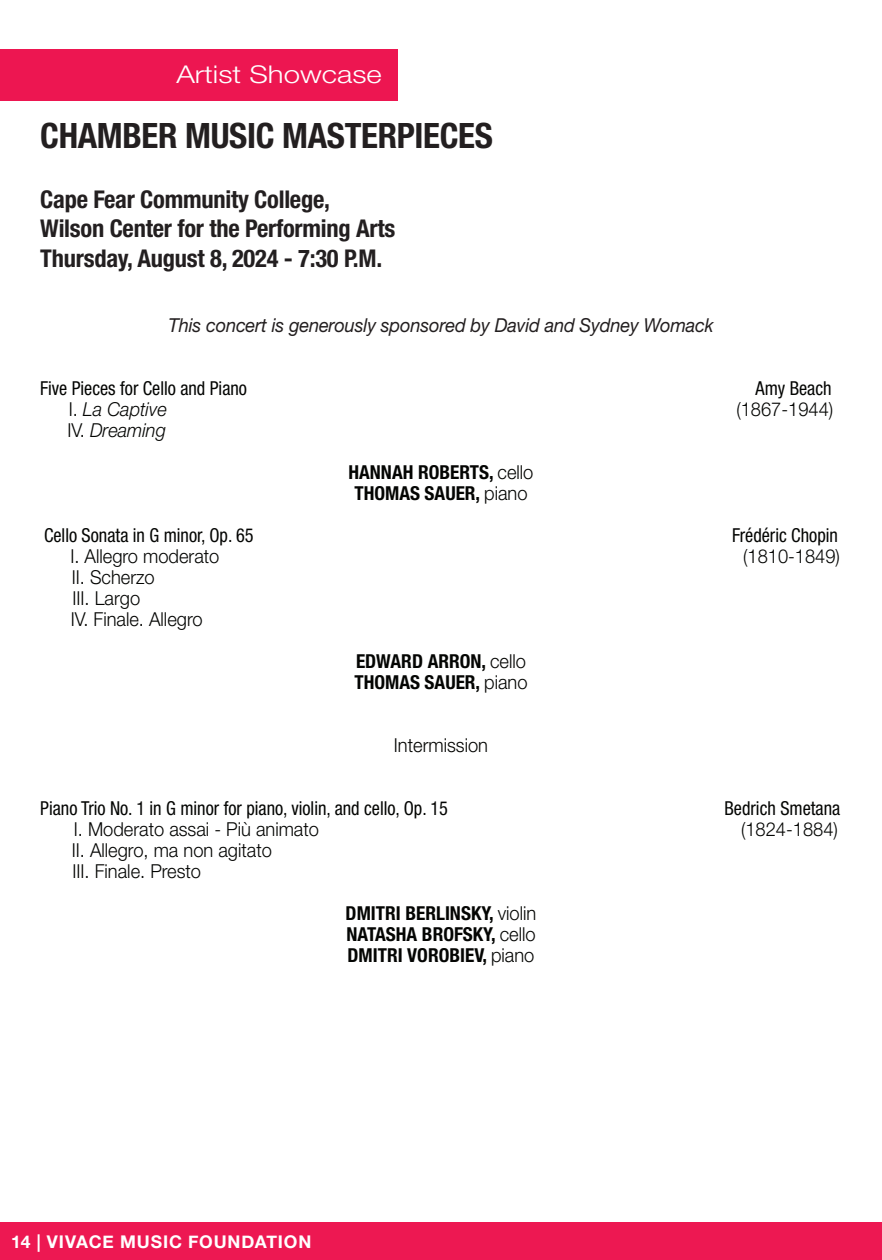
<style>
.page{position:relative;width:882px;height:1260px;background:#fff}
.page>*{position:absolute;margin:0;border:0;box-sizing:border-box;transform-origin:0 0}
.Page_Header_Right{font:700 condensed 35px "Helvetica Neue LT Std";letter-spacing:-.01em;color:#231f20}
.Page_Header_Right-2{font:700 condensed 24.5px "Helvetica Neue LT Std";letter-spacing:-.01em;color:#231f20}
.body_text{font:300 24.5px "Helvetica Neue LT Std";color:#fff;scale:1.2 1}
.Page_Header_Right-3{font:300 19.25px/21px "Helvetica Neue LT Std";color:#040503;scale:.95 1}
.Page_Header_Right-4{font:condensed 19.25px "Helvetica Neue LT Std";color:#040503;scale:.95 1}
.Page_Header_Right-5{font:700 condensed 19.25px/21px "Helvetica Neue LT Std";color:#040503;text-align:center}
.Page_Header_Right-6{font:italic 19.25px "Helvetica Neue LT Std";letter-spacing:-.01em;color:#231f20;scale:.95 1}
.Page_Header_Right-7{font:italic 300 19.25px "Helvetica Neue LT Std";color:#040503;scale:.95 1}
.t1{font:700 17.5px "Helvetica Neue";letter-spacing:.05em;color:#fff}
.s1{font-style:normal}
.s2{font-weight:300;font-stretch:normal}
</style>
<div class="page">
<div style="left:0;top:50px;width:398px;height:51px;background:#ed1651"></div>
<div style="left:0;top:1222px;width:882px;height:38px;background:#ed1852"></div>
<p class="body_text" style="left:176px;top:59px;width:173px">Artist Showcase</p>
<p class="Page_Header_Right" style="left:40px;top:115px;width:454px">CHAMBER MUSIC MASTERPIECES</p>
<p class="Page_Header_Right-2" style="left:40px;top:184px;width:291px">Cape Fear Community College,</p>
<p class="Page_Header_Right-2" style="left:40px;top:214px;width:357px">Wilson Center for the Performing Arts</p>
<p class="Page_Header_Right-2" style="left:40px;top:244px;width:343px">Thursday, August 8, 2024 - 7:30 P.M.</p>
<p class="Page_Header_Right-6" style="left:168px;top:314px;width:575px">This concert is generously sponsored by David and Sydney Womack</p>
<p class="Page_Header_Right-4" style="left:40px;top:377px;width:219px">Five Pieces for Cello and Piano</p>
<p class="Page_Header_Right-4" style="left:756px;top:377px;width:82px">Amy Beach</p>
<p class="Page_Header_Right-7" style="left:69px;top:398px;width:105px"><span class="s1">I.</span> La Captive</p>
<p class="Page_Header_Right-3" style="left:736px;top:398px;width:104px">(1867-1944)</p>
<p class="Page_Header_Right-7" style="left:67px;top:419px;width:105px"><span class="s1">IV.</span> Dreaming</p>
<p class="Page_Header_Right-5" style="left:349px;top:461px;width:186px">HANNAH ROBERTS, <span class="s2">cello<br></span>THOMAS SAUER, <span class="s2">piano</span></p>
<p class="Page_Header_Right-4" style="left:44px;top:524px;width:222px">Cello Sonata in G minor, Op. 65</p>
<p class="Page_Header_Right-4" style="left:732px;top:524px;width:113px">Frédéric Chopin</p>
<p class="Page_Header_Right-3" style="left:70px;top:545px;width:158px">I. Allegro moderato</p>
<p class="Page_Header_Right-3" style="left:743px;top:545px;width:104px">(1810-1849)</p>
<p class="Page_Header_Right-3" style="left:71px;top:566px;width:140px">II. Scherzo<br>III. Largo<br>IV. Finale. Allegro</p>
<p class="Page_Header_Right-5" style="left:354px;top:650px;width:175px;text-align:left">EDWARD ARRON, <span class="s2">cello<br></span>THOMAS SAUER, <span class="s2">piano</span></p>
<p class="Page_Header_Right-3" style="left:394px;top:734px;width:101px">Intermission</p>
<p class="Page_Header_Right-4" style="left:40px;top:797px;width:431px">Piano Trio No. 1 in G minor for piano, violin, and cello, Op. 15</p>
<p class="Page_Header_Right-4" style="left:725px;top:797px;width:123px">Bedrich Smetana</p>
<p class="Page_Header_Right-3" style="left:74px;top:818px;width:260px">I. Moderato assai - Più animato</p>
<p class="Page_Header_Right-3" style="left:741px;top:818px;width:104px">(1824-1884)</p>
<p class="Page_Header_Right-3" style="left:72px;top:839px;width:212px">II. Allegro, ma non agitato<br>III. Finale. Presto</p>
<p class="Page_Header_Right-5" style="left:346px;top:902px;width:192px;text-align:justify">DMITRI BERLINSKY, <span class="s2">violin </span>NATASHA BROFSKY, <span class="s2">cello </span>DMITRI VOROBIEV, <span class="s2">piano</span></p>
<p class="t1" style="left:11px;top:1228px;width:302px">14 | VIVACE MUSIC FOUNDATION</p>
</div>
